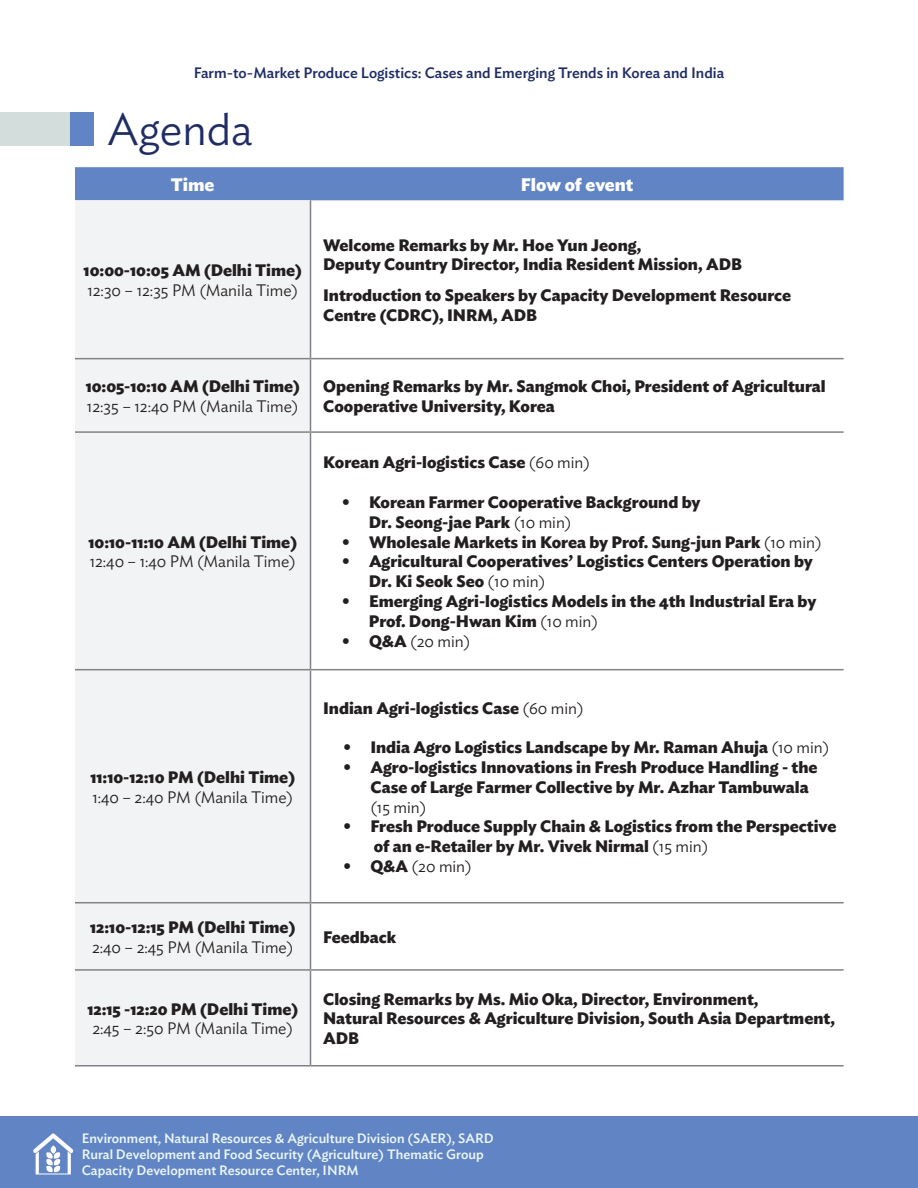
<style>
.page{position:relative;width:918px;height:1188px;background:#fff}
.page>*{position:absolute;margin:0;border:0;box-sizing:border-box;transform-origin:0 0}
.t1{font:300 45px "Ideal Sans";color:#202d65}
.t2{font:700 18px "Ideal Sans";color:#fff}
.t3{font:700 16.5px/19.8px "Ideal Sans";color:#231f20}
.t4{font:300 16.5px "Ideal Sans";color:#231f20}
.t5{font:500 15px "Ideal Sans";color:#202d65}
.t6{font:500 13.5px/16.2px "Ideal Sans";color:#ebf7fa}
.s1{font-weight:300}
.s2{font-weight:700}
</style>
<div class="page">
<div style="left:0;top:1116px;width:918px;height:72px;background:#6185c4"></div>
<svg style="left:33px;top:1133px;width:40px;height:42px"></svg>
<div style="left:0;top:112px;width:88px;height:34px;background:#d3dedc"></div>
<div style="left:70px;top:112px;width:24px;height:34px;background:#6185c4"></div>
<div style="left:75px;top:167px;width:769px;height:33px;background:#6185c4"></div>
<div style="left:75px;top:200px;width:235px;height:865px;background:#f2f3f4"></div>
<hr style="left:310px;top:200px;width:1px;height:158px;background:#808285">
<hr style="left:310px;top:359px;width:1px;height:72px;background:#808285">
<hr style="left:75px;top:358px;width:235px;height:1px;background:#808285">
<hr style="left:310px;top:358px;width:534px;height:1px;background:#808285">
<hr style="left:75px;top:431px;width:235px;height:2px;background:#808285">
<hr style="left:310px;top:431px;width:534px;height:2px;background:#808285">
<hr style="left:310px;top:433px;width:1px;height:236px;background:#808285">
<hr style="left:75px;top:669px;width:235px;height:1px;background:#808285">
<hr style="left:310px;top:669px;width:534px;height:1px;background:#808285">
<hr style="left:75px;top:902px;width:235px;height:1px;background:#808285">
<hr style="left:310px;top:902px;width:534px;height:1px;background:#808285">
<hr style="left:310px;top:971px;width:1px;height:94px;background:#808285">
<hr style="left:310px;top:670px;width:1px;height:232px;background:#808285">
<hr style="left:310px;top:903px;width:1px;height:66px;background:#808285">
<hr style="left:75px;top:969px;width:235px;height:2px;background:#808285">
<hr style="left:310px;top:969px;width:534px;height:2px;background:#808285">
<hr style="left:75px;top:1065px;width:235px;height:1px;background:#808285">
<hr style="left:310px;top:1065px;width:534px;height:1px;background:#808285">
<p class="t5" style="left:194px;top:61px;width:532px">Farm-to-Market Produce Logistics: Cases and Emerging Trends in Korea and India</p>
<h1 class="t1" style="left:108px;top:95px;width:147px">Agenda</h1>
<p class="t2" style="left:171px;top:170px;width:45px">Time</p>
<p class="t2" style="left:521px;top:170px;width:114px">Flow of event</p>
<p class="t3" style="left:84px;top:259px;width:220px">10:00-10:05 AM (Delhi Time)</p>
<p class="t4" style="left:87px;top:277px;width:212px">12:30 – 12:35 PM (Manila Time)</p>
<p class="t3" style="left:86px;top:375px;width:216px">10:05-10:10 AM (Delhi Time)</p>
<p class="t4" style="left:87px;top:393px;width:213px">12:35 – 12:40 PM (Manila Time)</p>
<p class="t3" style="left:89px;top:531px;width:210px">10:10-11:10 AM (Delhi Time)</p>
<p class="t4" style="left:90px;top:549px;width:208px">12:40 – 1:40 PM (Manila Time)</p>
<p class="t3" style="left:91px;top:766px;width:206px">11:10-12:10 PM (Delhi Time)</p>
<p class="t4" style="left:92px;top:784px;width:202px">1:40 – 2:40 PM (Manila Time)</p>
<p class="t3" style="left:90px;top:916px;width:207px">12:10-12:15 PM (Delhi Time)</p>
<p class="t4" style="left:92px;top:934px;width:203px">2:40 – 2:45 PM (Manila Time)</p>
<p class="t3" style="left:87px;top:998px;width:212px">12:15 -12:20 PM (Delhi Time)</p>
<p class="t4" style="left:92px;top:1016px;width:202px">2:45 – 2:50 PM (Manila Time)</p>
<p class="t3" style="left:323px;top:234px;width:420px">Welcome Remarks by Mr. Hoe Yun Jeong,<br>Deputy Country Director, India Resident Mission, ADB</p>
<p class="t3" style="left:323px;top:284px;width:469px">Introduction to Speakers by Capacity Development Resource<br>Centre (CDRC), INRM, ADB</p>
<p class="t3" style="left:323px;top:375px;width:504px">Opening Remarks by Mr. Sangmok Choi, President of Agricultural<br>Cooperative University, Korea</p>
<p class="t3" style="left:323px;top:451px;width:268px">Korean Agri-logistics Case <span class="s1">(60 min)</span></p>
<p class="t3" style="left:369px;top:491px;width:333px;text-indent:-27px">• Korean Farmer Cooperative Background by<br>Dr. Seong-jae Park <span class="s1">(10 min)</span></p>
<p class="t3" style="left:342px;top:531px;width:481px">• Wholesale Markets in Korea by Prof. Sung-jun Park <span class="s1">(10 min)</span></p>
<p class="t3" style="left:369px;top:550px;width:446px;text-indent:-27px">• Agricultural Cooperatives’ Logistics Centers Operation by<br>Dr. Ki Seok Seo <span class="s1">(10 min)</span></p>
<p class="t3" style="left:369px;top:590px;width:449px;text-indent:-27px">• Emerging Agri-logistics Models in the 4th Industrial Era by<br>Prof. Dong-Hwan Kim <span class="s1">(10 min)</span></p>
<p class="t4" style="left:342px;top:628px;width:130px"><span class="s2">• Q&amp;A</span> (20 min)</p>
<p class="t3" style="left:323px;top:697px;width:262px">Indian Agri-logistics Case <span class="s1">(60 min)</span></p>
<p class="t3" style="left:344px;top:736px;width:487px">• India Agro Logistics Landscape by Mr. Raman Ahuja <span class="s1">(10 min)</span></p>
<p class="t3" style="left:370px;top:756px;width:449px;text-indent:-27px">• Agro-logistics Innovations in Fresh Produce Handling - the<br>Case of Large Farmer Collective by Mr. Azhar Tambuwala</p>
<p class="t4" style="left:370px;top:794px;width:58px">(15 min)</p>
<p class="t3" style="left:374px;top:815px;width:464px;text-indent:-30px">• Fresh Produce Supply Chain &amp; Logistics from the Perspective of an e-Retailer by Mr. Vivek Nirmal <span class="s1">(15 min)</span></p>
<p class="t4" style="left:344px;top:854px;width:130px"><span class="s2">• Q&amp;A</span> (20 min)</p>
<p class="t3" style="left:323px;top:926px;width:75px">Feedback</p>
<p class="t3" style="left:323px;top:988px;width:513px">Closing Remarks by Ms. Mio Oka, Director, Environment,<br>Natural Resources &amp; Agriculture Division, South Asia Department,<br>ADB</p>
<p class="t6" style="left:82px;top:1129px;width:414px">Environment, Natural Resources &amp; Agriculture Division (SAER), SARD<br>Rural Development and Food Security (Agriculture) Thematic Group<br>Capacity Development Resource Center, INRM</p>
</div>
